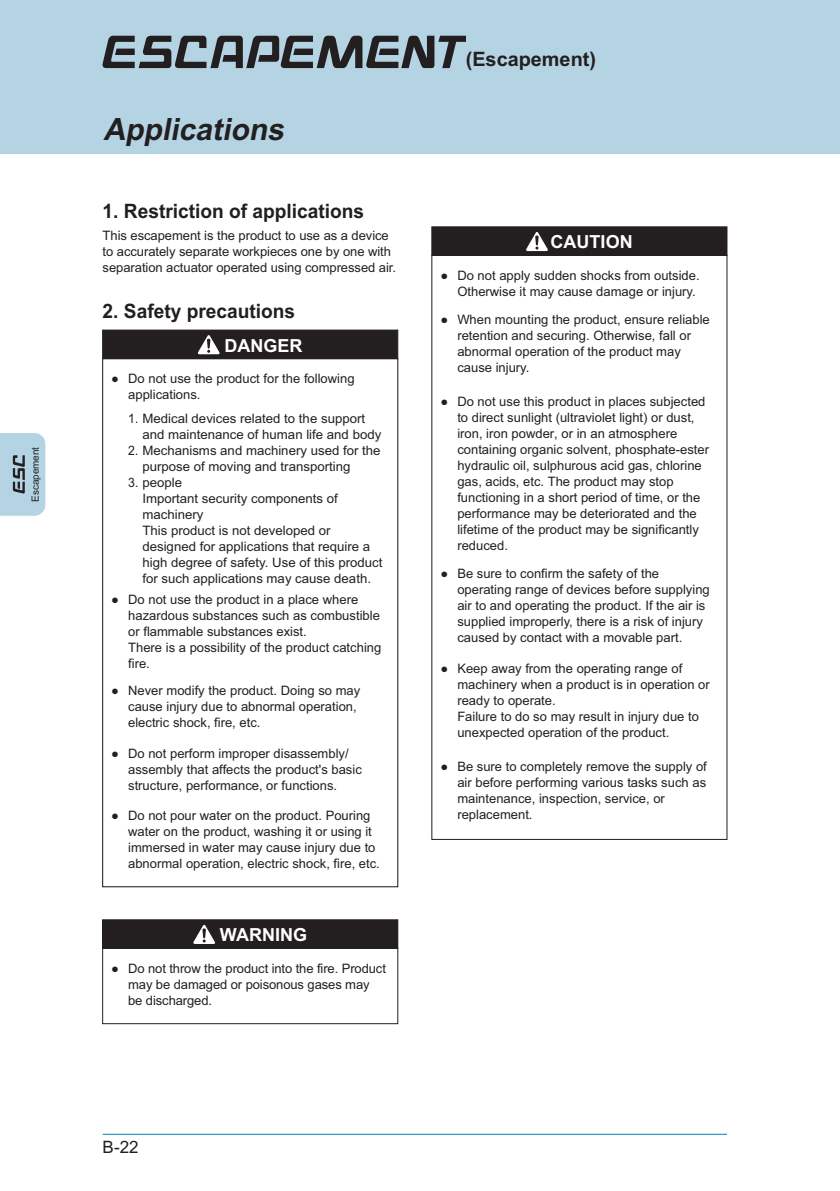
<style>
.page{position:relative;width:840px;height:1191px;background:#fff}
.page>*{position:absolute;margin:0;border:0;box-sizing:border-box;transform-origin:0 0}
.t1{font:italic 700 30.8px "Arial";color:#231f20}
.t2{font:700 19.8px "Arial";color:#231f20;scale:.96 1}
.t3{font:700 19.8px "Arial";color:#231f20}
.t4{font:700 18px "Arial";color:#fff}
.t5{font:17px "Arial";color:#231f20}
.t6{font:13px/16px "Arial";color:#231f20}
.t7{font:13px "Arial";color:#231f20;scale:.94 1}
.t8{font:10px "Arial";color:#231f20}
</style>
<div class="page">
<div style="left:0;top:0;width:839px;height:153px;background:#b4d4e4"></div>
<hr style="left:103px;top:1133px;width:623px;height:1px;background:#0083b6">
<svg style="left:102px;top:36px;width:363px;height:32px"></svg>
<div style="left:102px;top:329px;width:296px;height:30px;background:#231f20;border:1px solid #231f20"></div>
<div style="left:102px;top:358px;width:296px;height:529px;border:1px solid #231f20"></div>
<svg style="left:198px;top:335px;width:21px;height:19px"></svg>
<div style="left:431px;top:226px;width:296px;height:30px;background:#231f20;border:1px solid #231f20"></div>
<div style="left:431px;top:255px;width:296px;height:585px;border:1px solid #231f20"></div>
<svg style="left:526px;top:232px;width:21px;height:19px"></svg>
<svg style="left:102px;top:919px;width:296px;height:105px"></svg>
<svg style="left:0;top:433px;width:46px;height:83px;background:#acc9d8"></svg>
<p class="t8" style="left:29px;top:502px;width:57px;rotate:-90deg">Escapement</p>
<p class="t1" style="left:103px;top:109px;width:189px">Applications</p>
<p class="t2" style="left:103px;top:198px;width:274px">1. Restriction of applications</p>
<p class="t6" style="left:103px;top:227px;width:295px">This escapement is the product to use as a device to accurately separate workpieces one by one with separation actuator operated using compressed air.</p>
<p class="t2" style="left:103px;top:298px;width:202px">2. Safety precautions</p>
<p class="t4" style="left:224px;top:333px;width:79px">DANGER</p>
<p class="t6" style="left:128px;top:370px;width:228px;text-indent:-17px">● Do not use the product for the following applications.</p>
<p class="t7" style="left:128px;top:410px;width:253px">1. Medical devices related to the support</p>
<p class="t7" style="left:128px;top:442px;width:270px">2. Mechanisms and machinery used for the</p>
<p class="t7" style="left:128px;top:474px;width:59px">3. people</p>
<p class="t6" style="left:142px;top:426px;width:240px">and maintenance of human life and body</p>
<p class="t6" style="left:142px;top:458px;width:209px">purpose of moving and transporting</p>
<p class="t6" style="left:142px;top:490px;width:241px">Important security components of machinery<br>This product is not developed or designed for applications that require a high degree of safety. Use of this product for such applications may cause death.</p>
<p class="t6" style="left:128px;top:591px;width:254px;text-indent:-17px">● Do not use the product in a place where hazardous substances such as combustible or flammable substances exist.<br>There is a possibility of the product catching fire.</p>
<p class="t6" style="left:128px;top:683px;width:233px;text-indent:-17px">● Never modify the product. Doing so may cause injury due to abnormal operation, electric shock, fire, etc.</p>
<p class="t6" style="left:128px;top:745px;width:235px;text-indent:-17px">● Do not perform improper disassembly/ assembly that affects the product's basic structure, performance, or functions.</p>
<p class="t6" style="left:128px;top:807px;width:253px;text-indent:-17px">● Do not pour water on the product. Pouring water on the product, washing it or using it immersed in water may cause injury due to abnormal operation, electric shock, fire, etc.</p>
<p class="t4" style="left:220px;top:923px;width:88px">WARNING</p>
<p class="t6" style="left:128px;top:960px;width:259px;text-indent:-17px">● Do not throw the product into the fire. Product may be damaged or poisonous gases may be discharged.</p>
<p class="t3" style="left:465px;top:46px;width:132px">(Escapement)</p>
<p class="t4" style="left:550px;top:230px;width:83px">CAUTION</p>
<p class="t6" style="left:440px;top:267px;width:261px;text-align:right">● Do not apply sudden shocks from outside.<br>Otherwise it may cause damage or injury.</p>
<p class="t6" style="left:457px;top:312px;width:254px;text-indent:-17px">● When mounting the product, ensure reliable retention and securing. Otherwise, fall or abnormal operation of the product may cause injury.</p>
<p class="t6" style="left:457px;top:394px;width:253px;text-indent:-17px">● Do not use this product in places subjected to direct sunlight (ultraviolet light) or dust, iron, iron powder, or in an atmosphere containing organic solvent, phosphate-ester hydraulic oil, sulphurous acid gas, chlorine gas, acids, etc. The product may stop functioning in a short period of time, or the performance may be deteriorated and the lifetime of the product may be significantly reduced.</p>
<p class="t6" style="left:457px;top:565px;width:254px;text-indent:-17px">● Be sure to confirm the safety of the operating range of devices before supplying air to and operating the product. If the air is supplied improperly, there is a risk of injury caused by contact with a movable part.</p>
<p class="t6" style="left:457px;top:660px;width:254px;text-indent:-17px">● Keep away from the operating range of machinery when a product is in operation or ready to operate.<br>Failure to do so may result in injury due to unexpected operation of the product.</p>
<p class="t6" style="left:457px;top:758px;width:251px;text-indent:-17px">● Be sure to completely remove the supply of air before performing various tasks such as maintenance, inspection, service, or replacement.</p>
<p class="t5" style="left:103px;top:1135px;width:37px">B-22</p>
</div>
